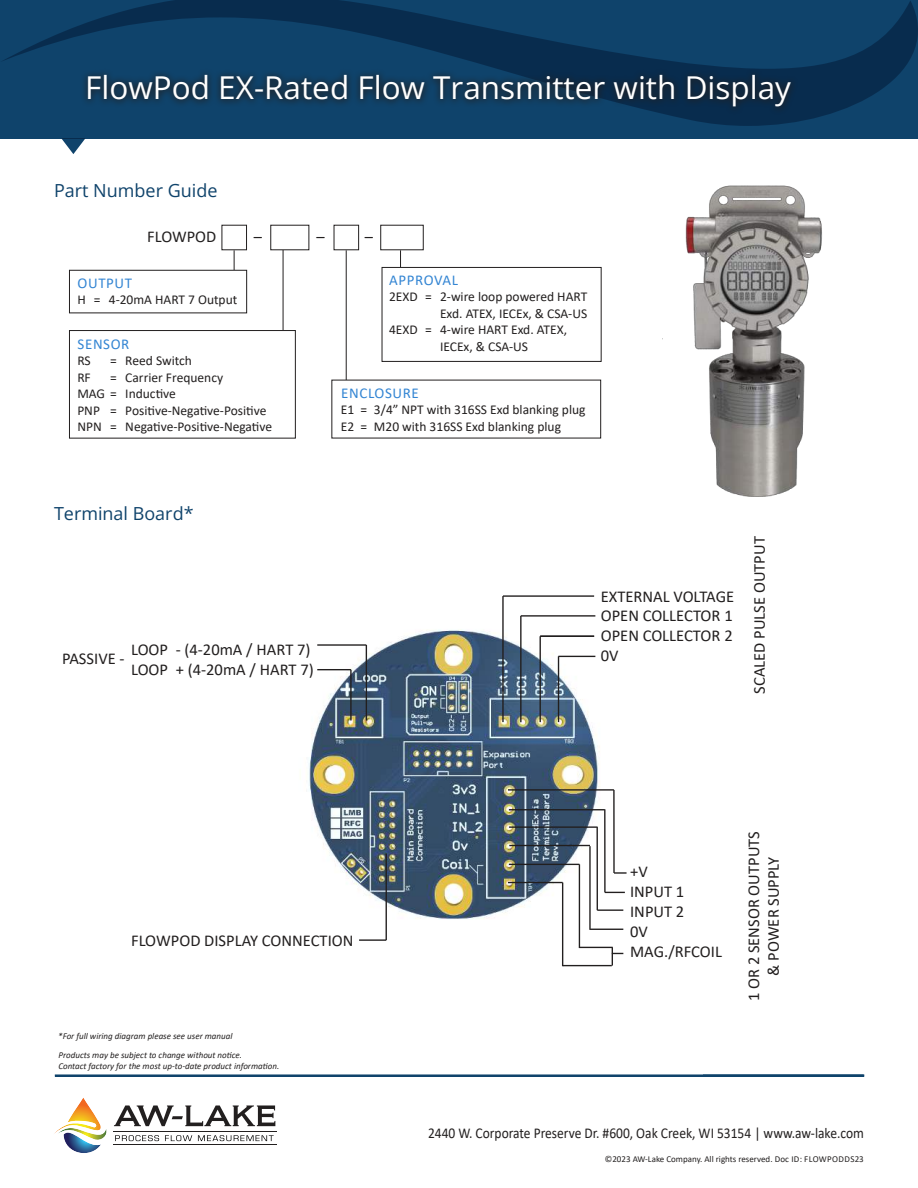
<style>
.page{position:relative;width:918px;height:1188px;background:#fff}
.page>*{position:absolute;margin:0;border:0;box-sizing:border-box;transform-origin:0 0}
.t1{font:31.5px "Open Sans";color:#fff}
.t2{font:18px "Open Sans";color:#0f436b}
.t3{font:16.5px/19.8px "Calibri";color:#221f1f}
.t4{font:15px "Calibri";color:#221f1f;scale:.9 1}
.t5{font:15px "Calibri";letter-spacing:.04em;color:#3385d3}
.t6{font:13.5px/16.5px "Calibri";color:#221f1f}
.t7{font:italic 9px/10.8px "Calibri";color:#221f1f}
.t8{font:9px "Calibri";color:#221f1f}
</style>
<div class="page">
<div style="left:55px;top:1075px;width:809px;height:1px;border:1px solid #0f436b"></div>
<img style="left:64px;top:1140px;width:37px;height:13px">
<img style="left:54px;top:1098px;width:47px;height:36px">
<img style="left:57px;top:1128px;width:50px;height:12px">
<svg style="left:114px;top:1105px;width:161px;height:21px"></svg>
<hr style="left:113px;top:1131px;width:164px;height:1px;background:#221f1f">
<hr style="left:113px;top:1144px;width:164px;height:1px;background:#221f1f">
<svg style="left:115px;top:1135px;width:44px;height:6px"></svg>
<svg style="left:165px;top:1135px;width:27px;height:6px"></svg>
<svg style="left:198px;top:1135px;width:76px;height:6px"></svg>
<svg style="left:62px;top:139px;width:23px;height:15px"></svg>
<svg style="left:0;top:0;width:918px;height:139px;background:#0d3d64"></svg>
<div style="left:80px;top:68px;width:718px;height:47px;background:#221f1f;opacity:.75"></div>
<div style="left:703px;top:1075px;width:160px;height:1px;border:1px solid #0f436b"></div>
<hr style="left:283px;top:241px;width:1px;height:138px;background:#221f1f">
<div style="left:380px;top:225px;width:44px;height:25px;border:1px solid #221f1f"></div>
<div style="left:271px;top:225px;width:38px;height:25px;background:#fff"></div>
<hr style="left:400px;top:250px;width:1px;height:37px;background:#221f1f">
<hr style="left:346px;top:250px;width:1px;height:156px;background:#221f1f">
<svg style="left:234px;top:250px;width:1px;height:20px"></svg>
<div style="left:69px;top:331px;width:226px;height:107px;background:#fff"></div>
<div style="left:69px;top:330px;width:227px;height:109px;border:1px solid #221f1f"></div>
<div style="left:382px;top:267px;width:220px;height:95px;border:1px solid #221f1f"></div>
<div style="left:69px;top:270px;width:178px;height:43px;border:1px solid #221f1f"></div>
<img style="left:308px;top:629px;width:316px;height:311px">
<div style="left:594px;top:583px;width:187px;height:107px;background:#fff"></div>
<hr style="left:317px;top:644px;width:49px;height:2px;background:#221f1f">
<hr style="left:317px;top:669px;width:34px;height:1px;background:#221f1f">
<hr style="left:366px;top:645px;width:1px;height:75px;background:#221f1f">
<hr style="left:350px;top:670px;width:2px;height:51px;background:#221f1f">
<hr style="left:558px;top:656px;width:1px;height:66px;background:#221f1f">
<hr style="left:540px;top:636px;width:1px;height:86px;background:#221f1f">
<hr style="left:520px;top:616px;width:2px;height:106px;background:#221f1f">
<hr style="left:502px;top:596px;width:2px;height:126px;background:#221f1f">
<hr style="left:503px;top:595px;width:91px;height:2px;background:#221f1f">
<hr style="left:521px;top:615px;width:74px;height:2px;background:#221f1f">
<hr style="left:558px;top:656px;width:37px;height:1px;background:#221f1f">
<hr style="left:540px;top:636px;width:54px;height:1px;background:#221f1f">
<hr style="left:508px;top:789px;width:106px;height:2px;background:#221f1f">
<hr style="left:509px;top:809px;width:96px;height:1px;background:#221f1f">
<hr style="left:509px;top:845px;width:81px;height:1px;background:#221f1f">
<hr style="left:509px;top:826px;width:89px;height:2px;background:#221f1f">
<hr style="left:509px;top:864px;width:70px;height:1px;background:#221f1f">
<hr style="left:508px;top:882px;width:55px;height:1px;background:#221f1f">
<svg style="left:614px;top:872px;width:13px;height:2px"></svg>
<hr style="left:613px;top:790px;width:2px;height:83px;background:#221f1f">
<svg style="left:605px;top:892px;width:20px;height:1px"></svg>
<hr style="left:604px;top:809px;width:2px;height:83px;background:#221f1f">
<hr style="left:597px;top:909px;width:26px;height:2px;background:#221f1f">
<hr style="left:597px;top:827px;width:1px;height:83px;background:#221f1f">
<hr style="left:590px;top:929px;width:33px;height:1px;background:#221f1f">
<hr style="left:589px;top:846px;width:2px;height:84px;background:#221f1f">
<hr style="left:579px;top:947px;width:34px;height:1px;background:#221f1f">
<hr style="left:579px;top:864px;width:1px;height:84px;background:#221f1f">
<hr style="left:563px;top:965px;width:49px;height:1px;background:#221f1f">
<hr style="left:562px;top:883px;width:1px;height:83px;background:#221f1f">
<svg style="left:612px;top:947px;width:11px;height:19px"></svg>
<hr style="left:386px;top:854px;width:1px;height:86px;background:#221f1f">
<hr style="left:359px;top:939px;width:27px;height:2px;background:#221f1f">
<img style="left:662px;top:185px;width:160px;height:312px">
<h1 class="t1" style="left:85px;top:66px;width:707px">FlowPod EX-Rated Flow Transmitter with Display</h1>
<h2 class="t2" style="left:54px;top:184px;width:165px">Part Number Guide</h2>
<p class="t3" style="left:147px;top:227px;width:71px">FLOWPOD</p>
<p class="t3" style="left:254px;top:227px;width:10px">–</p>
<p class="t3" style="left:317px;top:227px;width:10px">–</p>
<p class="t3" style="left:365px;top:227px;width:10px">–</p>
<p class="t5" style="left:78px;top:277px;width:56px">OUTPUT</p>
<p class="t6" style="left:77px;top:292px;width:161px">H = 4-20mA HART 7 Output</p>
<p class="t5" style="left:78px;top:338px;width:53px">SENSOR</p>
<p class="t6" style="left:77px;top:353px;width:15px">RS</p>
<p class="t6" style="left:110px;top:353px;width:83px">= Reed Switch</p>
<p class="t6" style="left:77px;top:370px;width:15px">RF</p>
<p class="t6" style="left:77px;top:370px;width:196px;text-indent:33px">= Carrier Frequency<br>MAG = Inductive<br>PNP = Positive-Negative-Positive<br>NPN = Negative-Positive-Negative</p>
<h2 class="t2" style="left:54px;top:507px;width:141px">Terminal Board*</h2>
<p class="t3" style="left:62px;top:649px;width:64px">PASSIVE -</p>
<p class="t3" style="left:131px;top:641px;width:184px">LOOP - (4-20mA / HART 7)<br>LOOP + (4-20mA / HART 7)</p>
<p class="t5" style="left:389px;top:274px;width:70px">APPROVAL</p>
<p class="t6" style="left:389px;top:289px;width:200px">2EXD = 2-wire loop powered HART</p>
<p class="t6" style="left:440px;top:306px;width:149px">Exd. ATEX, IECEx, &amp; CSA-US</p>
<p class="t6" style="left:389px;top:322px;width:180px">4EXD = 4-wire HART Exd. ATEX,</p>
<p class="t6" style="left:440px;top:339px;width:90px">IECEx, &amp; CSA-US</p>
<p class="t5" style="left:341px;top:387px;width:79px">ENCLOSURE</p>
<p class="t6" style="left:341px;top:402px;width:246px">E1 = 3/4” NPT with 316SS Exd blanking plug<br>E2 = M20 with 316SS Exd blanking plug</p>
<p class="t3" style="left:601px;top:587px;width:135px;text-align:justify">EXTERNAL VOLTAGE OPEN COLLECTOR 1<br>OPEN COLLECTOR 2<br>0V</p>
<p class="t3" style="left:750px;top:694px;width:159px;rotate:-90deg">SCALED PULSE OUTPUT</p>
<p class="t3" style="left:131px;top:931px;width:224px">FLOWPOD DISPLAY CONNECTION</p>
<p class="t7" style="left:58px;top:1031px;width:176px">*For full wiring diagram please see user manual</p>
<p class="t7" style="left:58px;top:1049px;width:222px">Products may be subject to change without notice.<br>Contact factory for the most up-to-date product information.</p>
<p class="t3" style="left:630px;top:863px;width:93px">+V<br>INPUT 1<br>INPUT 2<br>0V<br>MAG./RFCOIL</p>
<p class="t3" style="left:745px;top:1001px;width:171px;text-align:center;rotate:-90deg">1 OR 2 SENSOR OUTPUTS &amp; POWER SUPPLY</p>
<p class="t4" style="left:428px;top:1127px;width:486px">2440 W. Corporate Preserve Dr. #600, Oak Creek, WI 53154 | www.aw-lake.com</p>
<p class="t8" style="left:605px;top:1155px;width:260px">©2023 AW-Lake Company. All rights reserved. Doc ID: FLOWPODDS23</p>
</div>
